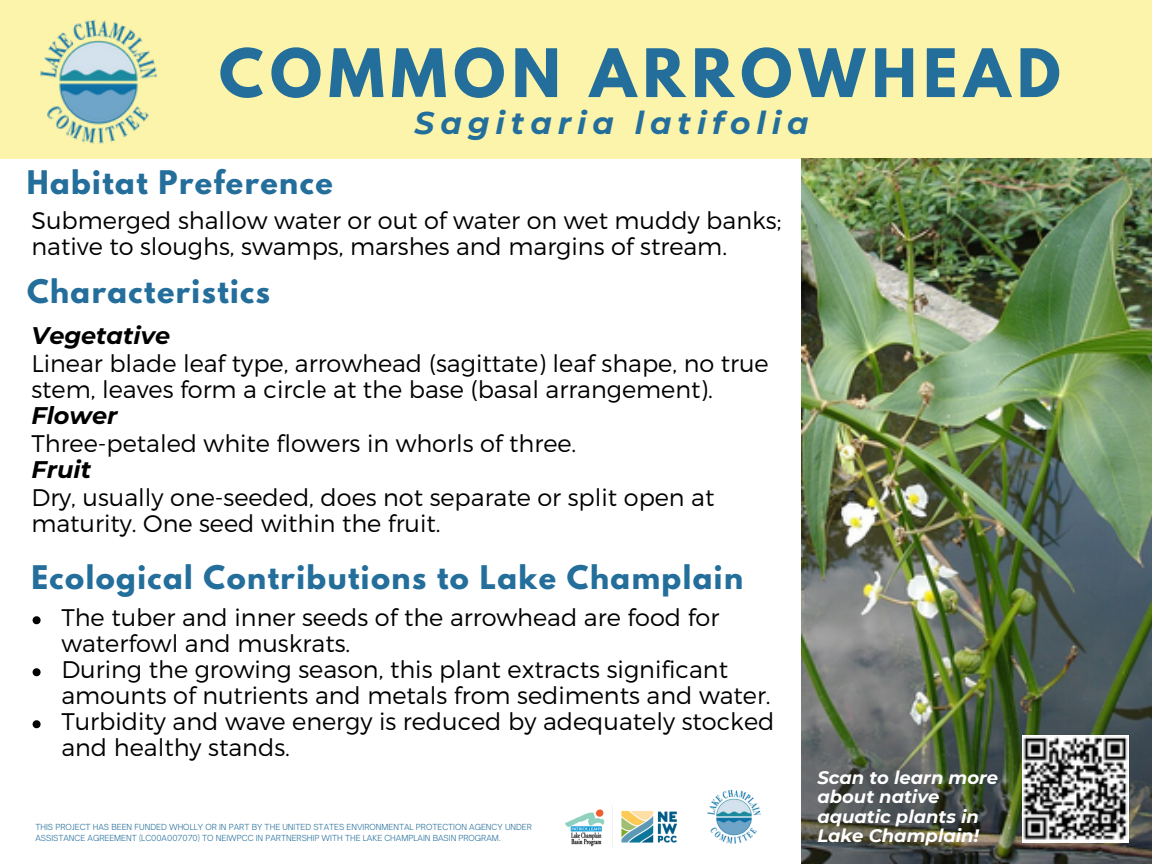
<style>
.page{position:relative;width:1152px;height:864px;background:#fff}
.page>*{position:absolute;margin:0;border:0;box-sizing:border-box;transform-origin:0 0}
.t1{font:700 59.2px "League Spartan";letter-spacing:.11em;color:#236e9b}
.t2{font:italic 700 31.2px "Montserrat";letter-spacing:.19em;color:#236e9b}
.t3{font:700 28.8px "League Spartan";letter-spacing:.05em;color:#236e9b}
.t4{font:300 24px/26.8px "Montserrat";color:#000}
.t5{font:italic 700 18px/19.6px "Montserrat";color:#fff}
.t6{font:300 8px/10.8px "Open Sauce One";color:#236e9b}
.s1{font-weight:700;font-style:italic}
</style>
<div class="page">
<div style="left:0;top:0;width:1152px;height:158px;background:#fbf4aa"></div>
<img style="left:801px;top:158px;width:351px;height:706px">
<img style="left:40px;top:19px;width:117px;height:125px">
<img style="left:1023px;top:735px;width:106px;height:108px">
<svg style="left:33px;top:616px;width:8px;height:8px"></svg>
<svg style="left:33px;top:668px;width:8px;height:8px"></svg>
<svg style="left:33px;top:720px;width:8px;height:8px"></svg>
<img style="left:565px;top:805px;width:111px;height:42px">
<img style="left:707px;top:789px;width:54px;height:55px">
<h2 class="t1" style="left:219px;top:44px;width:843px">COMMON ARROWHEAD</h2>
<p class="t2" style="left:415px;top:104px;width:396px">Sagitaria latifolia</p>
<p class="t3" style="left:27px;top:169px;width:308px">Habitat Preference</p>
<h1 class="t4" style="left:31px;top:207px;width:751px;line-height:25.6px">Submerged shallow water or out of water on wet muddy banks; native to sloughs, swamps, marshes and margins of stream.</h1>
<p class="t3" style="left:27px;top:277px;width:245px">Characteristics</p>
<p class="t4" style="left:31px;top:321px;width:739px"><span class="s1">Vegetative<br></span>Linear blade leaf type, arrowhead (sagittate) leaf shape, no true stem, leaves form a circle at the base (basal arrangement).<br><span class="s1">Flower<br></span>Three-petaled white flowers in whorls of three.<br><span class="s1">Fruit<br></span>Dry, usually one-seeded, does not separate or split open at maturity. One seed within the fruit.</p>
<h2 class="t3" style="left:31px;top:564px;width:713px">Ecological Contributions to Lake Champlain</h2>
<h3 class="t4" style="left:61px;top:604px;width:659px">The tuber and inner seeds of the arrowhead are food for waterfowl and muskrats.</h3>
<h2 class="t4" style="left:61px;top:656px;width:711px">During the growing season, this plant extracts significant amounts of nutrients and metals from sediments and water.</h2>
<h3 class="t4" style="left:61px;top:708px;width:715px">Turbidity and wave energy is reduced by adequately stocked and healthy stands.</h3>
<p class="t6" style="left:35px;top:822px;width:498px">THIS PROJECT HAS BEEN FUNDED WHOLLY OR IN PART BY THE UNITED STATES ENVIRONMENTAL PROTECTION AGENCY UNDER<br>ASSISTANCE AGREEMENT (LC00A007070) TO NEIWPCC IN PARTNERSHIP WITH THE LAKE CHAMPLAIN BASIN PROGRAM.</p>
<h2 class="t5" style="left:817px;top:768px;width:182px">Scan to learn more about native aquatic plants in<br>Lake Champlain!</h2>
</div>
